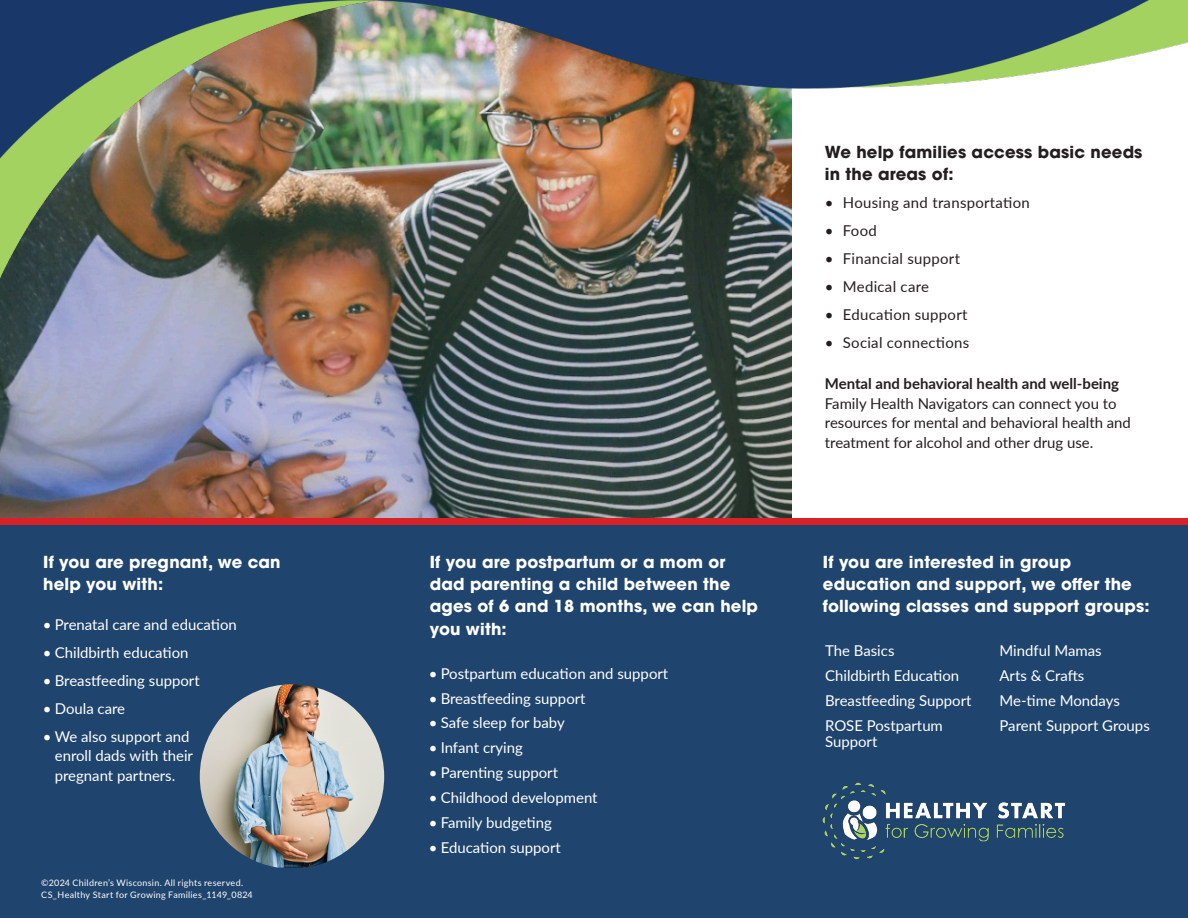
<style>
.page{position:relative;width:1188px;height:918px;background:#fff}
.page>*{position:absolute;margin:0;border:0;box-sizing:border-box;transform-origin:0 0}
.body_text{font:700 16.5px/22.4px "ITC Avant Garde Pro";letter-spacing:.01em;color:#fff}
.body_text-2{font:700 16.5px/22.4px "ITC Avant Garde Pro";letter-spacing:.01em;color:#231f20}
.body_text-3{font:15px/19.5px "Lato";color:#fff}
.body_text-4{font:15px/19.5px "Lato";color:#231f20}
.body_text-5{font:15px "Lato";letter-spacing:.02em;color:#231f20}
.body_text-6{font:9px/12px "Lato";letter-spacing:.03em;color:#fff}
.s1{font-weight:700}
</style>
<div class="page">
<img style="left:0;top:0;width:1188px;height:519px">
<div style="left:0;top:522px;width:1188px;height:396px;background:#1f446d"></div>
<div style="left:0;top:519px;width:1188px;height:6px;background:#da2128"></div>
<img style="left:200px;top:684px;width:184px;height:184px">
<img style="left:822px;top:782px;width:244px;height:78px">
<p class="body_text" style="left:43px;top:550px;width:239px">If you are pregnant, we can help you with:</p>
<p class="body_text-3" style="left:43px;top:614px;width:196px">• Prenatal care and education</p>
<p class="body_text-3" style="left:43px;top:642px;width:147px">• Childbirth education</p>
<p class="body_text-3" style="left:43px;top:670px;width:158px">• Breastfeeding support</p>
<p class="body_text-3" style="left:43px;top:698px;width:84px">• Doula care</p>
<p class="body_text-3" style="left:55px;top:726px;width:140px;text-indent:-12px">• We also support and enroll dads with their pregnant partners.</p>
<p class="body_text-6" style="left:41px;top:877px;width:213px">©2024 Children’s Wisconsin. All rights reserved.<br>CS_Healthy Start for Growing Families_1149_0824</p>
<p class="body_text" style="left:430px;top:550px;width:330px">If you are postpartum or a mom or dad parenting a child between the ages of 6 and 18 months, we can help you with:</p>
<p class="body_text-3" style="left:429px;top:663px;width:241px">• Postpartum education and support</p>
<p class="body_text-3" style="left:429px;top:688px;width:158px">• Breastfeeding support</p>
<p class="body_text-3" style="left:429px;top:713px;width:138px">• Safe sleep for baby</p>
<p class="body_text-3" style="left:429px;top:738px;width:96px">• Infant crying</p>
<p class="body_text-3" style="left:429px;top:762px;width:131px">• Parenting support</p>
<p class="body_text-3" style="left:429px;top:787px;width:170px">• Childhood development</p>
<p class="body_text-3" style="left:429px;top:812px;width:125px">• Family budgeting</p>
<p class="body_text-3" style="left:429px;top:837px;width:134px">• Education support</p>
<p class="body_text-2" style="left:825px;top:140px;width:319px">We help families access basic needs in the areas of:</p>
<p class="body_text-5" style="left:825px;top:192px;width:206px">• Housing and transportation</p>
<p class="body_text-4" style="left:825px;top:220px;width:54px">• Food</p>
<p class="body_text-5" style="left:825px;top:248px;width:137px">• Financial support</p>
<p class="body_text-5" style="left:825px;top:276px;width:106px">• Medical care</p>
<p class="body_text-5" style="left:825px;top:304px;width:144px">• Education support</p>
<p class="body_text-5" style="left:825px;top:332px;width:146px">• Social connections</p>
<p class="body_text-4" style="left:825px;top:373px;width:308px"><span class="s1">Mental and behavioral health and well-being </span>Family Health Navigators can connect you to resources for mental and behavioral health and treatment for alcohol and other drug use.</p>
<p class="body_text" style="left:823px;top:550px;width:328px">If you are interested in group education and support, we offer the following classes and support groups:</p>
<p class="body_text-3" style="left:825px;top:640px;width:71px">The Basics</p>
<p class="body_text-3" style="left:825px;top:665px;width:136px">Childbirth Education</p>
<p class="body_text-3" style="left:825px;top:690px;width:148px">Breastfeeding Support</p>
<p class="body_text-3" style="left:825px;top:717px;width:119px;line-height:16.5px">ROSE Postpartum<br>Support</p>
<p class="body_text-3" style="left:1000px;top:640px;width:104px">Mindful Mamas</p>
<p class="body_text-3" style="left:1000px;top:665px;width:86px">Arts &amp; Crafts</p>
<p class="body_text-3" style="left:1000px;top:690px;width:122px">Me-time Mondays</p>
<p class="body_text-3" style="left:1000px;top:715px;width:152px">Parent Support Groups</p>
</div>
